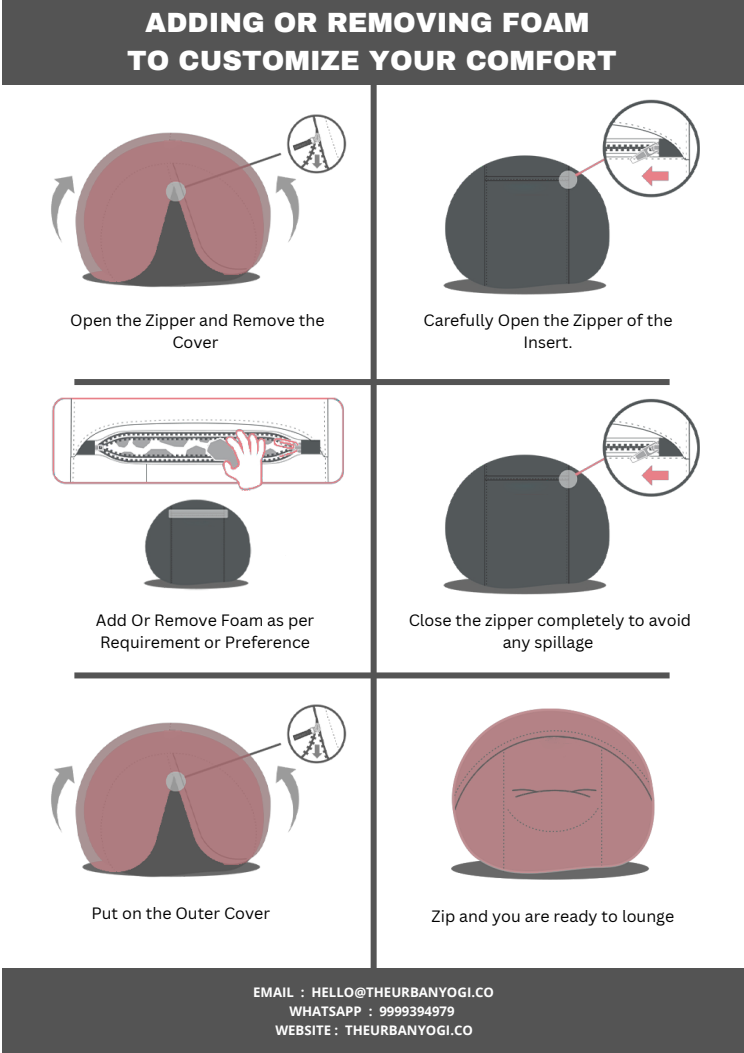
<style>
.page{position:relative;width:744px;height:1053px;background:#fff}
.page>*{position:absolute;margin:0;border:0;box-sizing:border-box;transform-origin:0 0}
.t1{font:900 27.2px/37.8px "Archivo";color:#fff;text-align:center}
.t2{font:16px/22.2px "Canva Sans";color:#000;text-align:center}
.t3{font:700 13.2px/19.4px "Open Sans";color:#fff;text-align:center}
</style>
<div class="page">
<div style="left:371px;top:84px;width:6px;height:884px;background:#545454"></div>
<div style="left:2px;top:0;width:742px;height:84px;background:#545454"></div>
<div style="left:2px;top:968px;width:742px;height:84px;background:#545454"></div>
<div style="left:74px;top:379px;width:596px;height:6px;background:#545454"></div>
<div style="left:74px;top:672px;width:596px;height:6px;background:#545454"></div>
<img style="left:51px;top:672px;width:302px;height:206px">
<img style="left:426px;top:672px;width:244px;height:208px">
<img style="left:42px;top:84px;width:311px;height:204px">
<img style="left:426px;top:84px;width:280px;height:211px">
<img style="left:52px;top:379px;width:292px;height:112px">
<img style="left:143px;top:499px;width:109px;height:91px">
<img style="left:443px;top:379px;width:257px;height:216px">
<h1 class="t1" style="left:127px;top:4px;width:491px">ADDING OR REMOVING FOAM<br>TO CUSTOMIZE YOUR COMFORT</h1>
<p class="t2" style="left:70px;top:309px;width:256px">Open the Zipper and Remove the<br>Cover</p>
<p class="t2" style="left:424px;top:309px;width:250px">Carefully Open the Zipper of the<br>Insert.</p>
<p class="t2" style="left:96px;top:608px;width:220px;text-align:left">Add Or Remove Foam as per<br>Requirement or Preference</p>
<p class="t2" style="left:409px;top:608px;width:284px">Close the zipper completely to avoid any spillage</p>
<p class="t2" style="left:91px;top:901px;width:180px">Put on the Outer Cover</p>
<p class="t2" style="left:432px;top:904px;width:244px">Zip and you are ready to lounge</p>
<p class="t3" style="left:253px;top:981px;width:242px">EMAIL : HELLO@THEURBANYOGI.CO<br>WHATSAPP : 9999394979<br>WEBSITE : THEURBANYOGI.CO</p>
</div>
